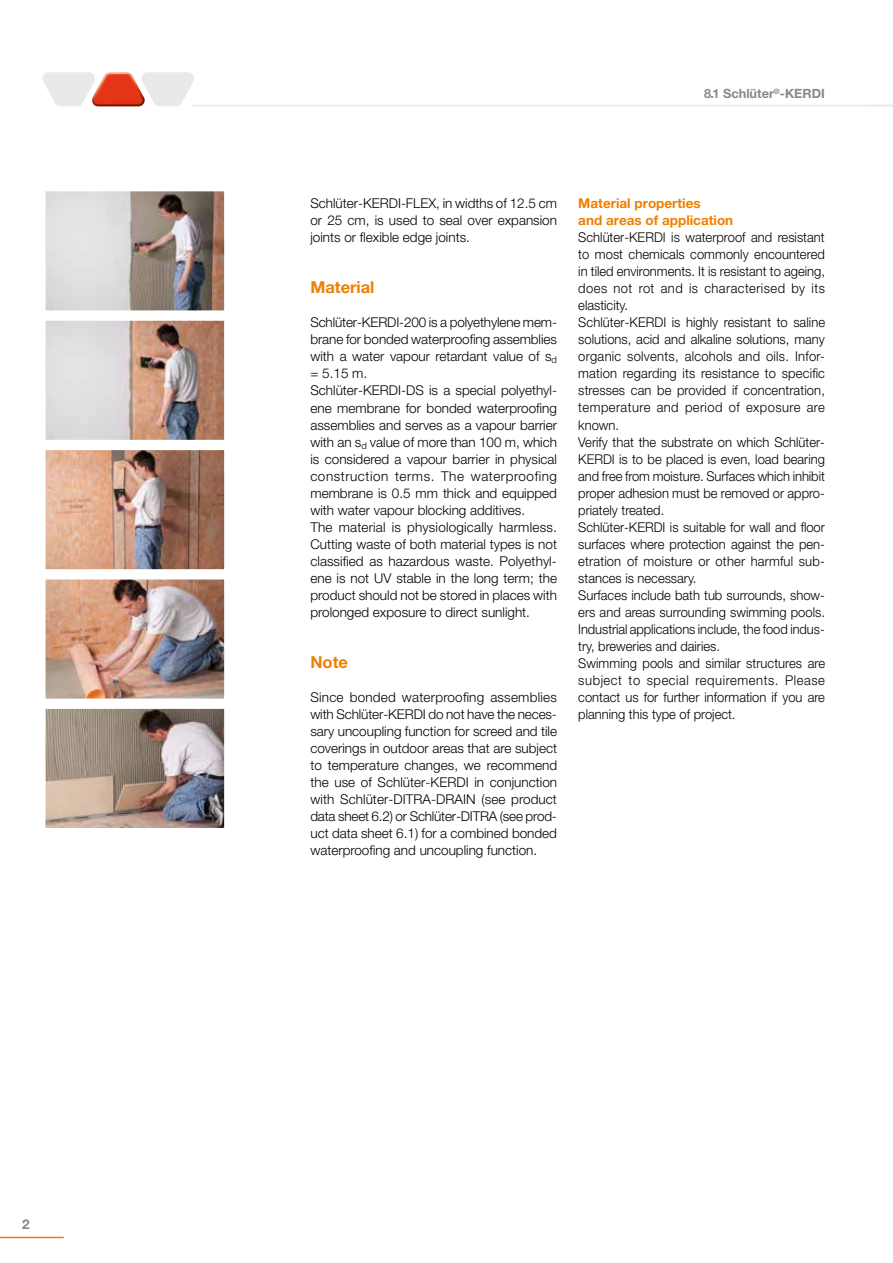
<style>
.page{position:relative;width:893px;height:1263px;background:#fff}
.page>*{position:absolute;margin:0;border:0;box-sizing:border-box;transform-origin:0 0}
.t1{font:700 16.5px "Helvetica Neue LT Pro";color:#ee7f00}
.t2{font:300 13.5px/17px "Helvetica Neue LT Pro";color:#000;text-align:justify}
.t3{font:300 13.5px/17px "Helvetica Neue LT Pro";color:#000;scale:.96 1}
.t4{font:700 13.5px/17px "Helvetica Neue LT Pro";color:#ee7f00}
.t5{font:700 13.5px "Helvetica Neue LT Pro";color:#87888a}
.t6{font:700 12.75px "Helvetica Neue LT Pro";color:#87888a}
</style>
<div class="page">
<hr style="left:191px;top:105px;width:702px;height:1px;background:#e9e9ea">
<svg style="left:43px;top:72px;width:151px;height:34px"></svg>
<hr style="left:0;top:1237px;width:64px;height:1px;background:#ee7f00">
<img style="left:45px;top:191px;width:180px;height:637px">
<p class="t5" style="left:22px;top:1216px;width:9px">2</p>
<p class="t6" style="left:704px;top:86px;width:122px">8.1 Schlüter<sup>®</sup>-KERDI</p>
<p class="t2" style="left:310px;top:195px;width:248px">Schlüter-KERDI-FLEX, in widths of 12.5 cm or 25 cm, is used to seal over expansion joints or flexible edge joints.</p>
<p class="t1" style="left:310px;top:277px;width:66px">Material</p>
<p class="t2" style="left:310px;top:314px;width:248px;text-align:left">Schlüter-KERDI-200 is a polyethylene mem&shy;brane for bonded waterproofing assemblies with a water vapour retardant value of s<sub>d </sub>= 5.15 m.<br>Schlüter-KERDI-DS is a special polyethyl&shy;ene membrane for bonded waterproofing assemblies and serves as a vapour barrier with an s<sub>d</sub> value of more than 100 m, which is considered a vapour barrier in physical construction terms. The waterproofing membrane is 0.5 mm thick and equipped with water vapour blocking additives.<br>The material is physiologically harmless.<br>Cutting waste of both material types is not classified as hazardous waste. Polyethyl&shy;ene is not UV stable in the long term; the product should not be stored in places with prolonged exposure to direct sunlight.</p>
<p class="t1" style="left:310px;top:651px;width:39px">Note</p>
<p class="t2" style="left:310px;top:688px;width:248px">Since bonded waterproofing assemblies with Schlüter-KERDI do not have the neces&shy;sary uncoupling function for screed and tile coverings in outdoor areas that are subject to temperature changes, we recommend the use of Schlüter-KERDI in conjunction with Schlüter-DITRA-DRAIN (see product data sheet 6.2) or Schlüter-DITRA (see prod&shy;uct data sheet 6.1) for a combined bonded waterproofing and uncoupling function.</p>
<p class="t4" style="left:578px;top:195px;width:156px">Material properties<br>and areas of application</p>
<p class="t3" style="left:578px;top:229px;width:259px">Schlüter-KERDI is waterproof and resistant to most chemicals commonly encountered in tiled environments. It is resistant to ageing, does not rot and is characterised by its elasticity.<br>Schlüter-KERDI is highly resistant to saline solutions, acid and alkaline solutions, many organic solvents, alcohols and oils. Infor&shy;mation regarding its resistance to specific stresses can be provided if concentration, temperature and period of exposure are known.<br>Verify that the substrate on which Schlüter-KERDI is to be placed is even, load bearing and free from moisture. Surfaces which inhibit proper adhesion must be removed or appro&shy;priately treated.<br>Schlüter-KERDI is suitable for wall and floor surfaces where protection against the pen&shy;etration of moisture or other harmful sub&shy;stances is necessary.<br>Surfaces include bath tub surrounds, show&shy;ers and areas surrounding swimming pools.<br>Industrial applications include, the food indus&shy;try, breweries and dairies.<br>Swimming pools and similar structures are subject to special requirements. Please contact us for further information if you are planning this type of project.</p>
</div>
